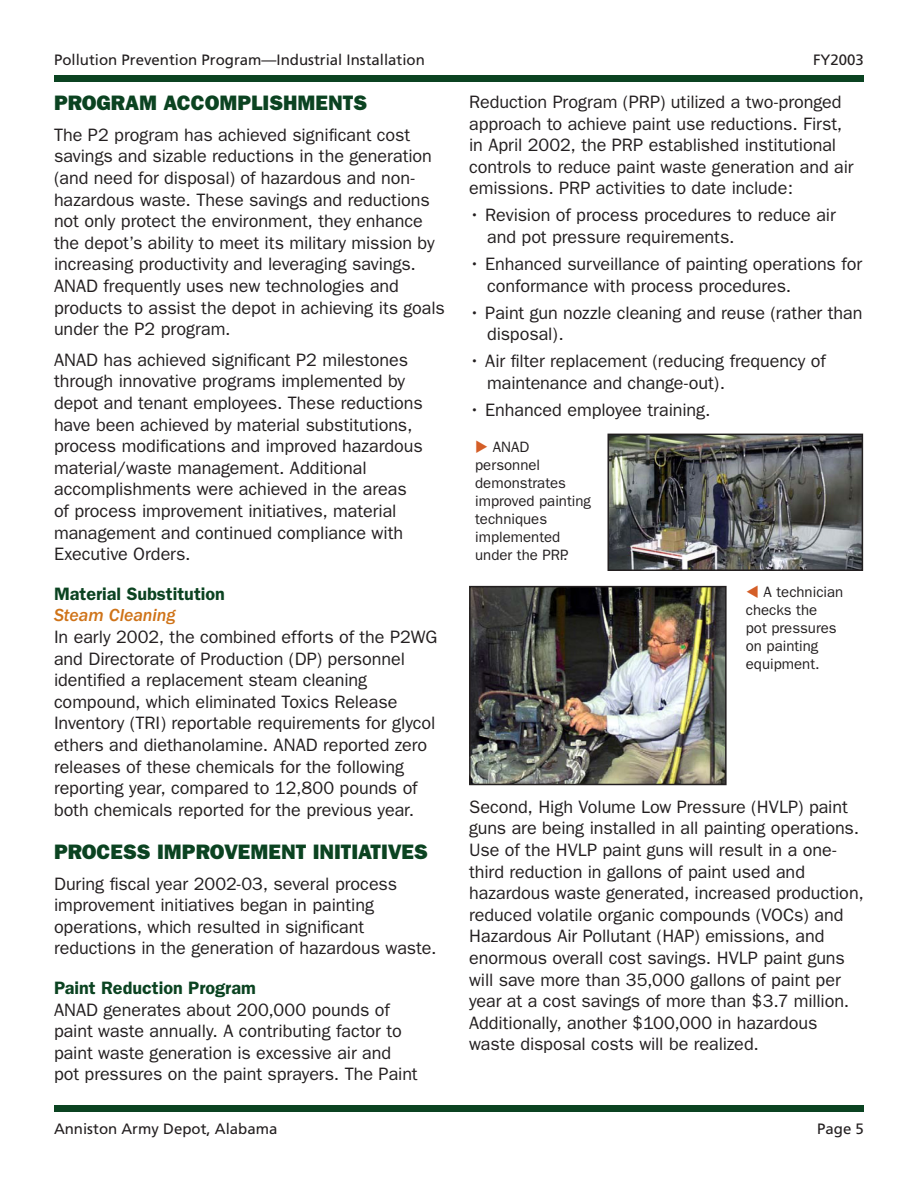
<style>
.page{position:relative;width:918px;height:1188px;background:#fff}
.page>*{position:absolute;margin:0;border:0;box-sizing:border-box;transform-origin:0 0}
.t1{font:800 21px "Franklin Gothic";color:#0b4321}
.BT{font:18px/21.6px "Franklin Gothic";letter-spacing:-.005em;color:#231f20}
.Bullets{font:18px/21.6px "Franklin Gothic";letter-spacing:-.005em;color:#231f20}
.t2{font:15px/18px "Franklin Gothic";color:#231f20}
.t3{font:15px "Frutiger";color:#231f20}
.s1{font-weight:600;color:#0b4321}
.s2{font-weight:500;font-style:italic;color:#cf7318}
.s3{color:#d45e27}
</style>
<div class="page">
<div style="left:54px;top:75px;width:810px;height:7px;background:#0b4321"></div>
<div style="left:54px;top:1105px;width:810px;height:7px;background:#0b4321"></div>
<img style="left:611px;top:437px;width:249px;height:131px">
<div style="left:608px;top:434px;width:255px;height:137px;border:2px solid #231f20"></div>
<img style="left:472px;top:589px;width:252px;height:193px">
<div style="left:469px;top:586px;width:258px;height:199px;border:2px solid #231f20"></div>
<p class="t3" style="left:54px;top:51px;width:372px">Pollution Prevention Program—Industrial Installation</p>
<p class="t3" style="left:813px;top:51px;width:52px">FY2003</p>
<p class="t1" style="left:54px;top:91px;width:315px">PROGRAM ACCOMPLISHMENTS</p>
<p class="BT" style="left:54px;top:124px;width:392px">The P2 program has achieved significant cost savings and sizable reductions in the generation (and need for disposal) of hazardous and non&shy;hazardous waste. These savings and reductions not only protect the environment, they enhance the depot’s ability to meet its military mission by increasing productivity and leveraging savings.<br>ANAD frequently uses new technologies and products to assist the depot in achieving its goals under the P2 program.</p>
<p class="BT" style="left:54px;top:349px;width:370px">ANAD has achieved significant P2 milestones through innovative programs implemented by depot and tenant employees. These reductions have been achieved by material substitutions, process modifications and improved hazardous material/waste management. Additional accomplishments were achieved in the areas of process improvement initiatives, material management and continued compliance with Executive Orders.</p>
<p class="BT" style="left:54px;top:583px;width:385px"><span class="s1">Material Substitution<br></span><span class="s2">Steam Cleaning<br></span>In early 2002, the combined efforts of the P2WG and Directorate of Production (DP) personnel identified a replacement steam cleaning compound, which eliminated Toxics Release Inventory (TRI) reportable requirements for glycol ethers and diethanolamine. ANAD reported zero releases of these chemicals for the following reporting year, compared to 12,800 pounds of both chemicals reported for the previous year.</p>
<p class="t1" style="left:54px;top:839px;width:376px">PROCESS IMPROVEMENT INITIATIVES</p>
<p class="BT" style="left:54px;top:873px;width:384px">During fiscal year 2002-03, several process improvement initiatives began in painting operations, which resulted in significant reductions in the generation of hazardous waste.</p>
<p class="BT" style="left:54px;top:977px;width:365px"><span class="s1">Paint Reduction Program<br></span>ANAD generates about 200,000 pounds of paint waste annually. A contributing factor to paint waste generation is excessive air and pot pressures on the paint sprayers. The Paint</p>
<p class="BT" style="left:469px;top:91px;width:386px">Reduction Program (PRP) utilized a two-pronged approach to achieve paint use reductions. First, in April 2002, the PRP established institutional controls to reduce paint waste generation and air emissions. PRP activities to date include:</p>
<p class="Bullets" style="left:487px;top:205px;width:350px;text-indent:-18px">• Revision of process procedures to reduce air and pot pressure requirements.</p>
<p class="Bullets" style="left:487px;top:253px;width:376px;text-indent:-18px">• Enhanced surveillance of painting operations for conformance with process procedures.</p>
<p class="Bullets" style="left:487px;top:302px;width:377px;text-indent:-18px">• Paint gun nozzle cleaning and reuse (rather than disposal).</p>
<p class="Bullets" style="left:487px;top:350px;width:340px;text-indent:-18px">• Air filter replacement (reducing frequency of maintenance and change-out).</p>
<p class="Bullets" style="left:469px;top:399px;width:243px">• Enhanced employee training.</p>
<p class="t2" style="left:475px;top:438px;width:117px"><span class="s3">◆</span> ANAD personnel demonstrates improved painting techniques implemented under the PRP.</p>
<p class="t2" style="left:746px;top:583px;width:99px"><span class="s3">▼</span> A technician checks the<br>pot pressures on painting equipment.</p>
<p class="BT" style="left:469px;top:796px;width:396px">Second, High Volume Low Pressure (HVLP) paint guns are being installed in all painting operations.<br>Use of the HVLP paint guns will result in a one&shy;third reduction in gallons of paint used and hazardous waste generated, increased production, reduced volatile organic compounds (VOCs) and Hazardous Air Pollutant (HAP) emissions, and enormous overall cost savings. HVLP paint guns will save more than 35,000 gallons of paint per year at a cost savings of more than $3.7 million.<br>Additionally, another $100,000 in hazardous waste disposal costs will be realized.</p>
<p class="t3" style="left:54px;top:1120px;width:225px">Anniston Army Depot, Alabama</p>
<p class="t3" style="left:817px;top:1120px;width:48px">Page 5</p>
</div>
